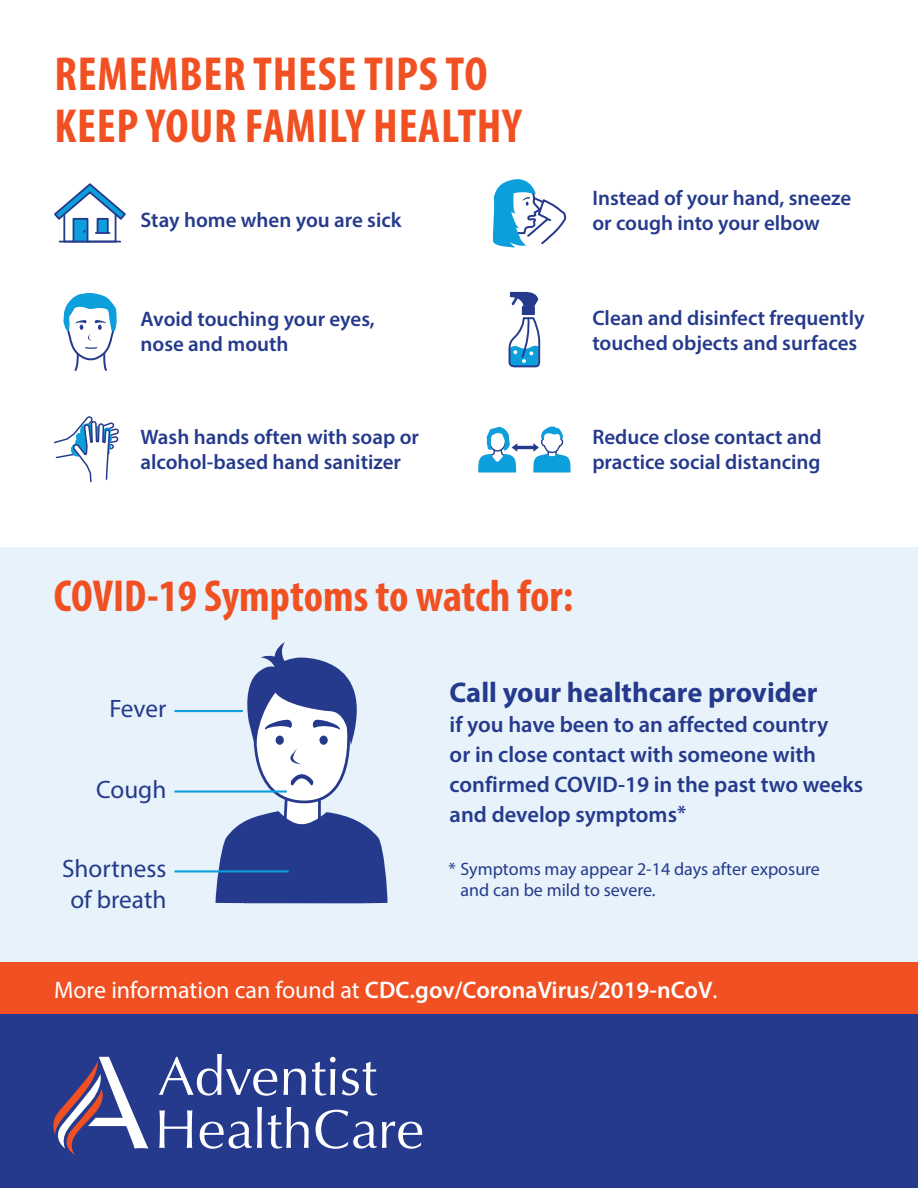
<style>
.page{position:relative;width:918px;height:1188px;background:#fff}
.page>*{position:absolute;margin:0;border:0;box-sizing:border-box;transform-origin:0 0}
.t1{font:700 condensed 48px/52.2px "Myriad Pro";letter-spacing:.015em;color:#f05022}
.t2{font:700 condensed 45px "Myriad Pro";color:#f05022}
.t3{font:700 28.5px "Myriad Pro";color:#253a8c}
.t4{font:25.2px/30.3px "Myriad Pro";color:#253a8c;text-align:center}
.t5{font:600 24px "Myriad Pro";color:#fff}
.t6{font:600 22.5px/30px "Myriad Pro";color:#253a8c}
.t7{font:600 21px/25.2px "Myriad Pro";color:#253a8c}
.t8{font:18px/21.6px "Myriad Pro";color:#253a8c}
.s1{font-size:21px}
.s2{font-weight:400}
</style>
<div class="page">
<svg style="left:493px;top:179px;width:74px;height:68px"></svg>
<svg style="left:54px;top:416px;width:65px;height:66px"></svg>
<svg style="left:510px;top:292px;width:28px;height:14px"></svg>
<div style="left:522px;top:306px;width:13px;height:9px;background:#253a8c"></div>
<svg style="left:508px;top:317px;width:33px;height:51px"></svg>
<svg style="left:478px;top:426px;width:93px;height:46px"></svg>
<svg style="left:63px;top:293px;width:54px;height:78px"></svg>
<div style="left:0;top:548px;width:918px;height:424px;background:#e7f2fa"></div>
<div style="left:0;top:993px;width:918px;height:195px;background:#253a8c"></div>
<svg style="left:53px;top:1057px;width:95px;height:98px"></svg>
<svg style="left:159px;top:1054px;width:118px;height:42px"></svg>
<svg style="left:283px;top:1069px;width:23px;height:26px"></svg>
<svg style="left:312px;top:1057px;width:24px;height:39px"></svg>
<svg style="left:342px;top:1062px;width:35px;height:34px"></svg>
<svg style="left:159px;top:1110px;width:33px;height:38px"></svg>
<svg style="left:200px;top:1107px;width:62px;height:42px"></svg>
<svg style="left:268px;top:1107px;width:41px;height:42px"></svg>
<svg style="left:316px;top:1110px;width:106px;height:39px"></svg>
<div style="left:0;top:963px;width:918px;height:51px;background:#f05022"></div>
<svg style="left:216px;top:642px;width:171px;height:261px"></svg>
<svg style="left:54px;top:183px;width:72px;height:38px"></svg>
<div style="left:63px;top:214px;width:53px;height:28px;border:2px solid #253a8c"></div>
<div style="left:73px;top:218px;width:15px;height:24px;background:#0c9fdc;border:2px solid #253a8c"></div>
<div style="left:97px;top:218px;width:12px;height:16px;background:#0c9fdc;border:2px solid #253a8c"></div>
<svg style="left:96px;top:232px;width:14px;height:2px"></svg>
<hr style="left:60px;top:241px;width:60px;height:1px;background:#253a8c">
<hr style="left:174px;top:790px;width:113px;height:3px;background:#0c9fdc">
<hr style="left:174px;top:710px;width:69px;height:2px;background:#0c9fdc">
<hr style="left:174px;top:870px;width:115px;height:2px;background:#0c9fdc">
<h1 class="t1" style="left:54px;top:47px;width:469px">REMEMBER THESE TIPS TO<br>KEEP YOUR FAMILY HEALTHY</h1>
<p class="t7" style="left:141px;top:207px;width:263px">Stay home when you are sick</p>
<p class="t7" style="left:141px;top:305px;width:236px">Avoid touching your eyes, nose and mouth</p>
<p class="t7" style="left:141px;top:424px;width:280px">Wash hands often with soap or alcohol-based hand sanitizer</p>
<p class="t7" style="left:592px;top:185px;width:261px">Instead of your hand, sneeze or cough into your elbow</p>
<p class="t7" style="left:592px;top:305px;width:274px">Clean and disinfect frequently touched objects and surfaces</p>
<p class="t7" style="left:592px;top:424px;width:231px">Reduce close contact and practice social distancing</p>
<h2 class="t2" style="left:54px;top:568px;width:521px">COVID-19 Symptoms to watch for:</h2>
<p class="t4" style="left:109px;top:693px;width:58px">Fever</p>
<p class="t4" style="left:96px;top:774px;width:72px">Cough</p>
<p class="t4" style="left:62px;top:853px;width:106px">Shortness of breath</p>
<h3 class="t3" style="left:450px;top:674px;width:370px">Call your healthcare provider</h3>
<p class="t6" style="left:450px;top:709px;width:415px">if you have been to an affected country<br>or in close contact with someone with confirmed COVID-19 in the past two weeks and develop symptoms<span class="s1">*</span></p>
<p class="t8" style="left:461px;top:858px;width:361px;text-indent:-12px">* Symptoms may appear 2-14 days after exposure and can be mild to severe.</p>
<p class="t5" style="left:54px;top:975px;width:665px"><span class="s2">More information can found at</span> CDC.gov/CoronaVirus/2019-nCoV<span class="s2">.</span></p>
</div>
